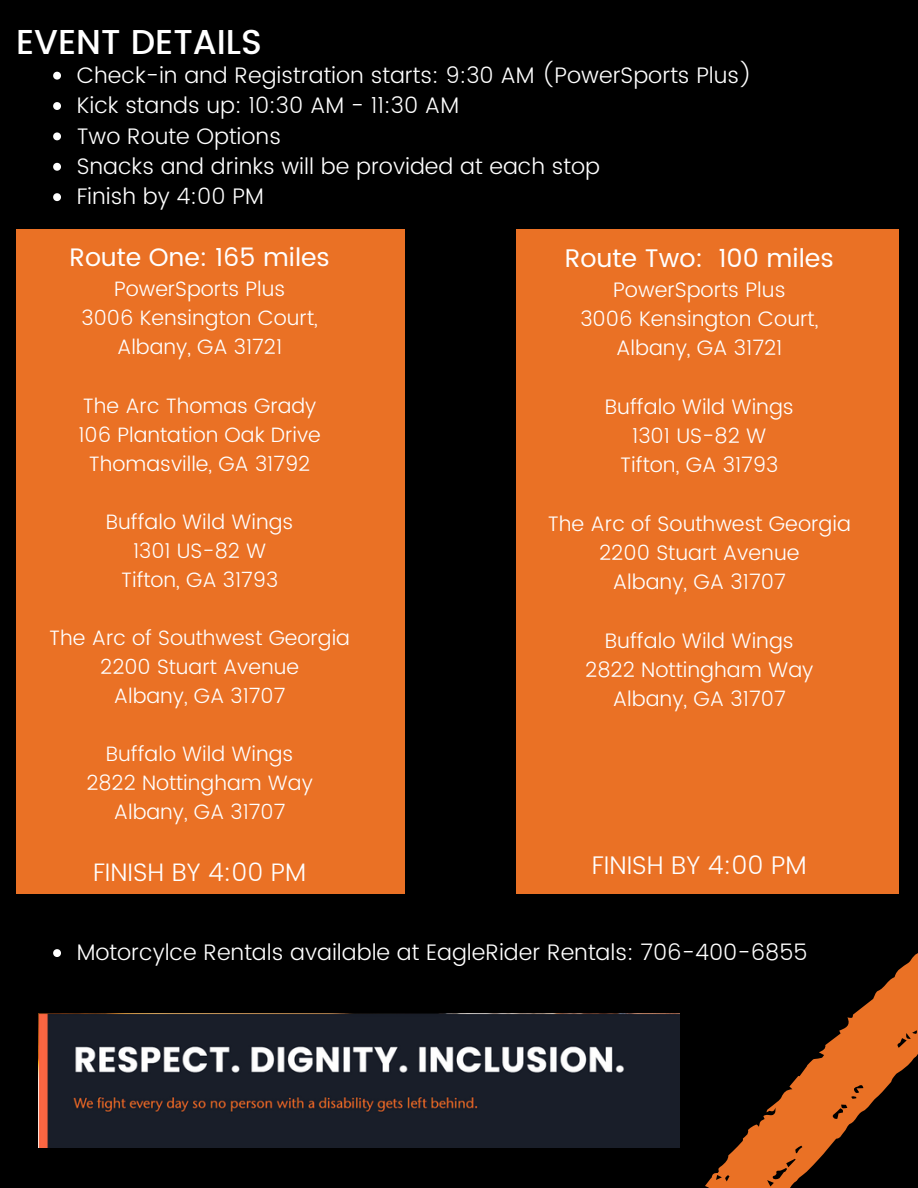
<style>
.page{position:relative;width:918px;height:1188px;background:#000}
.page>*{position:absolute;margin:0;border:0;box-sizing:border-box;transform-origin:0 0}
.t1{font:500 34.5px "Poppins";color:#fff}
.t2{font:25.5px "Poppins";color:#fff}
.t3{font:300 25.5px "Poppins";color:#fff}
.t4{font:25.35px "Poppins";color:#fff}
.t5{font:300 25.35px "Poppins";color:#fff}
.t6{font:300 22.5px "Poppins";color:#fff}
.t7{font:300 21px "Poppins";color:#fff}
.t8{font:300 20.85px "Poppins";color:#fff}
</style>
<div class="page">
<svg style="left:576px;top:858px;width:342px;height:330px"></svg>
<img style="left:39px;top:1014px;width:641px;height:134px">
<div style="left:16px;top:229px;width:388px;height:664px;background:#ea7125"></div>
<div style="left:516px;top:229px;width:382px;height:664px;background:#ea7125"></div>
<svg style="left:53px;top:72px;width:8px;height:8px"></svg>
<svg style="left:53px;top:102px;width:8px;height:8px"></svg>
<svg style="left:53px;top:132px;width:8px;height:8px"></svg>
<svg style="left:53px;top:163px;width:8px;height:8px"></svg>
<svg style="left:53px;top:193px;width:8px;height:8px"></svg>
<svg style="left:53px;top:949px;width:8px;height:8px"></svg>
<p class="t1" style="left:16px;top:22px;width:248px">EVENT DETAILS</p>
<p class="t6" style="left:77px;top:62px;width:677px">Check-in and Registration starts: 9:30 AM (PowerSports Plus)</p>
<p class="t6" style="left:77px;top:92px;width:384px">Kick stands up: 10:30 AM - 11:30 AM</p>
<p class="t6" style="left:77px;top:123px;width:206px">Two Route Options</p>
<p class="t6" style="left:77px;top:153px;width:525px">Snacks and drinks will be provided at each stop</p>
<p class="t6" style="left:77px;top:184px;width:189px">Finish by 4:00 PM</p>
<p class="t4" style="left:69px;top:243px;width:262px">Route One: 165 miles</p>
<p class="t8" style="left:114px;top:277px;width:173px">PowerSports Plus</p>
<p class="t8" style="left:82px;top:306px;width:237px">3006 Kensington Court,</p>
<p class="t8" style="left:117px;top:335px;width:166px">Albany, GA 31721</p>
<p class="t8" style="left:83px;top:393px;width:235px">The Arc Thomas Grady</p>
<p class="t8" style="left:78px;top:422px;width:244px">106 Plantation Oak Drive</p>
<p class="t8" style="left:89px;top:451px;width:223px">Thomasville, GA 31792</p>
<p class="t8" style="left:106px;top:509px;width:189px">Buffalo Wild Wings</p>
<p class="t8" style="left:133px;top:538px;width:135px">1301 US-82 W</p>
<p class="t8" style="left:121px;top:567px;width:159px">Tifton, GA 31793</p>
<p class="t8" style="left:49px;top:625px;width:302px">The Arc of Southwest Georgia</p>
<p class="t8" style="left:100px;top:654px;width:200px">2200 Stuart Avenue</p>
<p class="t8" style="left:114px;top:683px;width:173px">Albany, GA 31707</p>
<p class="t8" style="left:106px;top:741px;width:189px">Buffalo Wild Wings</p>
<p class="t8" style="left:86px;top:770px;width:228px">2822 Nottingham Way</p>
<p class="t8" style="left:114px;top:799px;width:173px">Albany, GA 31707</p>
<p class="t5" style="left:93px;top:858px;width:215px">FINISH BY 4:00 PM</p>
<p class="t2" style="left:565px;top:243px;width:271px">Route Two: 100 miles</p>
<p class="t7" style="left:613px;top:277px;width:174px">PowerSports Plus</p>
<p class="t7" style="left:580px;top:307px;width:239px">3006 Kensington Court,</p>
<p class="t7" style="left:616px;top:336px;width:168px">Albany, GA 31721</p>
<p class="t7" style="left:605px;top:394px;width:191px">Buffalo Wild Wings</p>
<p class="t7" style="left:632px;top:424px;width:136px">1301 US-82 W</p>
<p class="t7" style="left:620px;top:453px;width:160px">Tifton, GA 31793</p>
<p class="t7" style="left:548px;top:511px;width:305px">The Arc of Southwest Georgia</p>
<p class="t7" style="left:599px;top:541px;width:202px">2200 Stuart Avenue</p>
<p class="t7" style="left:613px;top:570px;width:174px">Albany, GA 31707</p>
<p class="t7" style="left:605px;top:628px;width:191px">Buffalo Wild Wings</p>
<p class="t7" style="left:585px;top:658px;width:230px">2822 Nottingham Way</p>
<p class="t7" style="left:613px;top:687px;width:174px">Albany, GA 31707</p>
<p class="t3" style="left:592px;top:850px;width:216px">FINISH BY 4:00 PM</p>
<p class="t6" style="left:77px;top:939px;width:733px">Motorcylce Rentals available at EagleRider Rentals: 706-400-6855</p>
</div>
